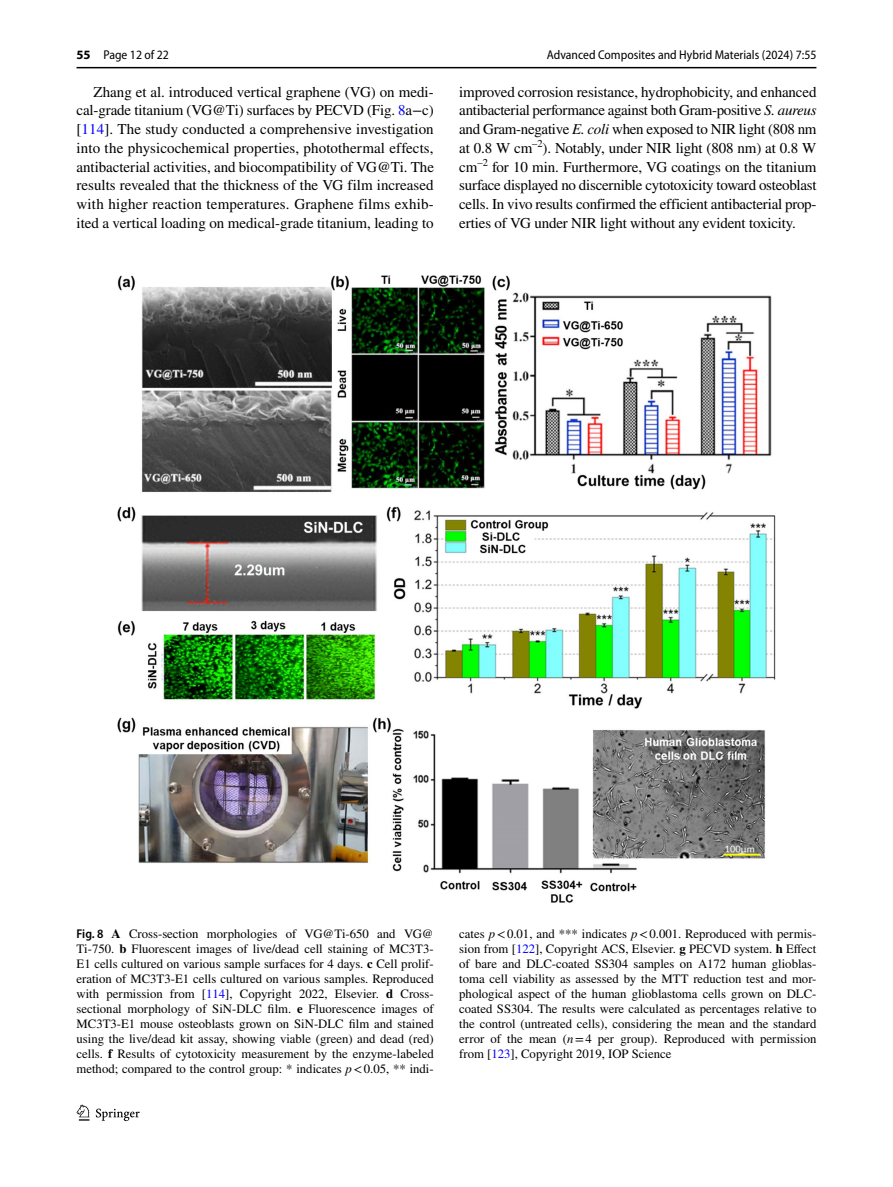
<style>
.page{position:relative;width:893px;height:1187px;background:#fff}
.page>*{position:absolute;margin:0;border:0;box-sizing:border-box;transform-origin:0 0}
.t1{font:15px/18.8px "STIX";color:#000;text-align:justify}
.t2{font:12.75px/15px "STIX";color:#000;text-align:justify}
.t3{font:semi-condensed 12.75px "Myriad Pro";color:#000}
.s1{font-weight:700;font-stretch:normal}
.s2{color:#00f}
.s3{font-style:italic}
.s4{font-family:"Myriad Pro";font-weight:600;font-stretch:semi-condensed}
.s5{font-weight:700}
</style>
<div class="page">
<hr style="left:77px;top:67px;width:739px;height:1px;background:#000">
<svg style="left:77px;top:1104px;width:12px;height:16px"></svg>
<svg style="left:96px;top:1108px;width:44px;height:12px"></svg>
<img style="left:117px;top:275px;width:659px;height:627px">
<p class="t3" style="left:77px;top:48px;width:94px"><span class="s1">55</span> Page 12 of 22</p>
<p class="t3" style="left:547px;top:48px;width:271px">Advanced Composites and Hybrid Materials (2024) 7:55</p>
<p class="t1" style="left:77px;top:83px;width:359px;text-indent:17px">Zhang et al. introduced vertical graphene (VG) on medi&shy;cal-grade titanium (VG@Ti) surfaces by PECVD (Fig. <span class="s2">8</span>a−c) [<span class="s2">114</span>]. The study conducted a comprehensive investigation into the physicochemical properties, photothermal effects, antibacterial activities, and biocompatibility of VG@Ti. The results revealed that the thickness of the VG film increased with higher reaction temperatures. Graphene films exhib&shy;ited a vertical loading on medical-grade titanium, leading to</p>
<p class="t1" style="left:459px;top:83px;width:359px">improved corrosion resistance, hydrophobicity, and enhanced antibacterial performance against both Gram-positive <span class="s3">S. aureus </span>and Gram-negative <span class="s3">E. coli</span> when exposed to NIR light (808 nm at 0.8 W cm<sup>–2</sup>). Notably, under NIR light (808 nm) at 0.8 W cm<sup>–2</sup> for 10 min. Furthermore, VG coatings on the titanium surface displayed no discernible cytotoxicity toward osteoblast cells. In vivo results confirmed the efficient antibacterial prop&shy;erties of VG under NIR light without any evident toxicity.</p>
<p class="t2" style="left:77px;top:926px;width:359px"><span class="s4">Fig. 8</span> <span class="s5">A</span> Cross-section morphologies of VG@Ti-650 and VG@ Ti-750. <span class="s5">b</span> Fluorescent images of live/dead cell staining of MC3T3- E1 cells cultured on various sample surfaces for 4 days. <span class="s5">c</span> Cell prolif&shy;eration of MC3T3-E1 cells cultured on various samples. Reproduced with permission from [<span class="s2">114</span>], Copyright 2022, Elsevier. <span class="s5">d</span> Cross&shy;sectional morphology of SiN-DLC film. <span class="s5">e</span> Fluorescence images of MC3T3-E1 mouse osteoblasts grown on SiN-DLC film and stained using the live/dead kit assay, showing viable (green) and dead (red) cells. <span class="s5">f</span> Results of cytotoxicity measurement by the enzyme-labeled method; compared to the control group: * indicates <span class="s3">p</span>&lt;0.05, ** indi-</p>
<p class="t2" style="left:459px;top:926px;width:359px">cates <span class="s3">p</span>&lt;0.01, and *** indicates <span class="s3">p</span>&lt;0.001. Reproduced with permis&shy;sion from [<span class="s2">122</span>], Copyright ACS, Elsevier. <span class="s5">g</span> PECVD system. <span class="s5">h</span> Effect of bare and DLC-coated SS304 samples on A172 human glioblas&shy;toma cell viability as assessed by the MTT reduction test and mor&shy;phological aspect of the human glioblastoma cells grown on DLC&shy;coated SS304. The results were calculated as percentages relative to the control (untreated cells), considering the mean and the standard error of the mean (<span class="s3">n</span>=4 per group). Reproduced with permission from [<span class="s2">123</span>], Copyright 2019, IOP Science</p>
</div>
